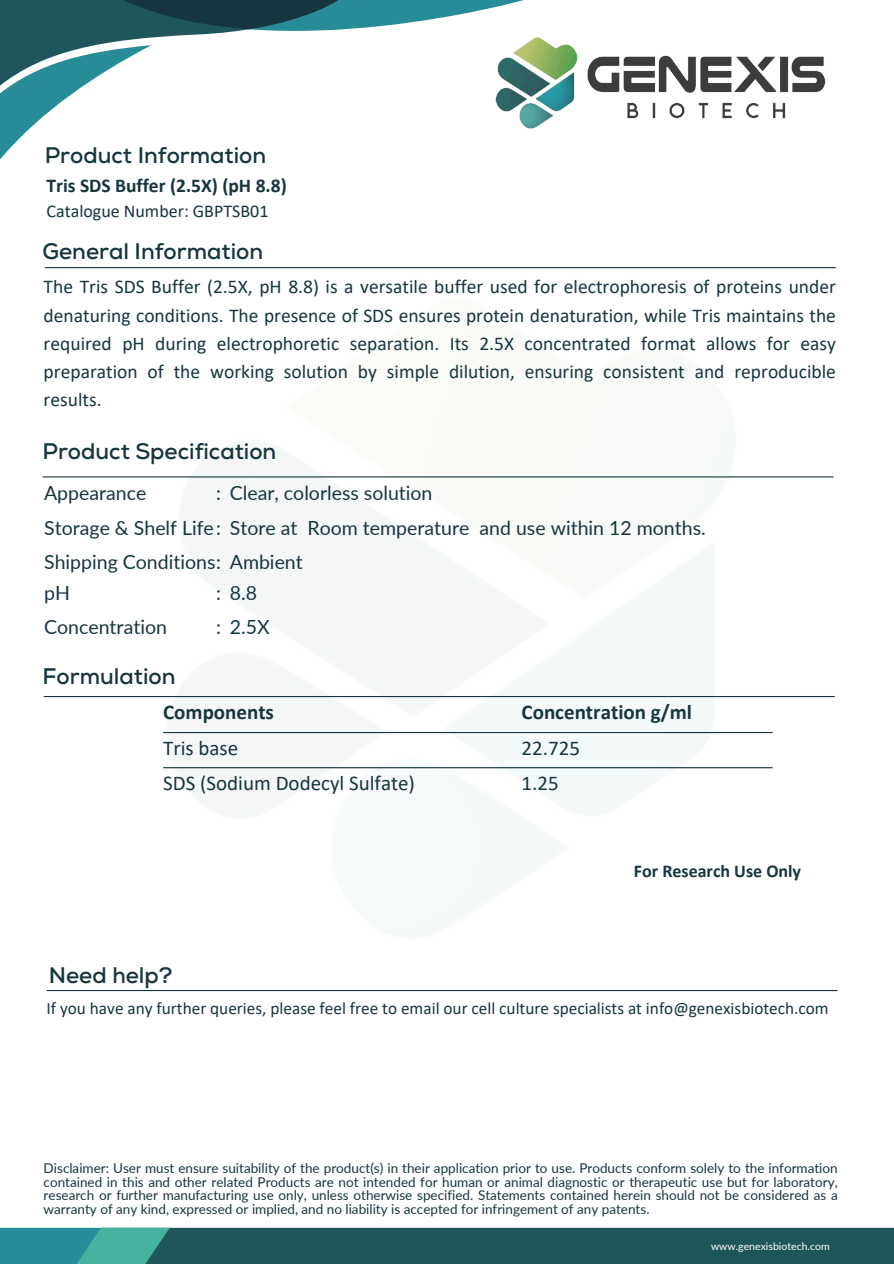
<style>
.page{position:relative;width:894px;height:1264px;background:#fff}
.page>*{position:absolute;margin:0;border:0;box-sizing:border-box;transform-origin:0 0}
.t1{font:700 22.5px "Nexa";color:#15363f}
.t2{font:21px "Calibri";color:#15363f}
.t3{font:700 21px "Calibri";color:#15363f}
.t4{font:19.5px/28.2px "Calibri";color:#15363f;text-align:justify}
.t5{font:19.5px "Lato";color:#15363f}
.t6{font:700 19.5px "Calibri";color:#15363f}
.t7{font:18px "Calibri";color:#15363f}
.t8{font:700 18px "Calibri";color:#15363f}
.t9{font:17.25px "Calibri";color:#15363f}
.t10{font:13.5px/13.5px "Lato";color:#15363f;text-align:justify}
.t11{font:10.5px "Lato";color:#fff}
</style>
<div class="page">
<svg style="left:0;top:1227px;width:893px;height:36px;background:#276569"></svg>
<img style="left:523px;top:37px;width:303px;height:92px">
<hr style="left:43px;top:476px;width:789px;height:1px;background:#15363f">
<hr style="left:163px;top:732px;width:609px;height:1px;background:#15363f">
<hr style="left:163px;top:767px;width:609px;height:1px;background:#15363f">
<hr style="left:44px;top:696px;width:790px;height:1px;background:#15363f">
<hr style="left:47px;top:989px;width:789px;height:2px;background:#15363f">
<svg style="left:0;top:0;width:523px;height:159px"></svg>
<hr style="left:45px;top:267px;width:790px;height:1px;background:#15363f">
<p class="t1" style="left:45px;top:141px;width:223px">Product Information</p>
<p class="t6" style="left:46px;top:177px;width:242px">Tris SDS Buffer (2.5X) (pH 8.8)</p>
<p class="t7" style="left:46px;top:203px;width:223px">Catalogue Number: GBPTSB01</p>
<p class="t1" style="left:42px;top:238px;width:222px">General Information</p>
<h1 class="t4" style="left:44px;top:274px;width:793px">The Tris SDS Buffer (2.5X, pH 8.8) is a versatile buffer used for electrophoresis of proteins under denaturing conditions. The presence of SDS ensures protein denaturation, while Tris maintains the required pH during electrophoretic separation. Its 2.5X concentrated format allows for easy preparation of the working solution by simple dilution, ensuring consistent and reproducible results.</h1>
<p class="t1" style="left:42px;top:438px;width:235px">Product Specification</p>
<p class="t5" style="left:44px;top:481px;width:104px">Appearance</p>
<p class="t5" style="left:216px;top:481px;width:218px">: Clear, colorless solution</p>
<h2 class="t5" style="left:44px;top:515px;width:663px">Storage &amp; Shelf Life: Store at Room temperature and use within 12 months.</h2>
<p class="t5" style="left:44px;top:549px;width:260px">Shipping Conditions: Ambient</p>
<p class="t5" style="left:44px;top:581px;width:27px">pH</p>
<p class="t5" style="left:216px;top:581px;width:42px">: 8.8</p>
<p class="t5" style="left:44px;top:615px;width:124px">Concentration</p>
<p class="t5" style="left:216px;top:615px;width:55px">: 2.5X</p>
<h1 class="t1" style="left:42px;top:663px;width:134px">Formulation</h1>
<p class="t3" style="left:163px;top:703px;width:112px">Components</p>
<p class="t3" style="left:521px;top:703px;width:172px">Concentration g/ml</p>
<p class="t2" style="left:163px;top:738px;width:77px">Tris base</p>
<p class="t2" style="left:521px;top:738px;width:60px">22.725</p>
<p class="t2" style="left:163px;top:774px;width:253px">SDS (Sodium Dodecyl Sulfate)</p>
<p class="t2" style="left:521px;top:774px;width:39px">1.25</p>
<p class="t1" style="left:49px;top:961px;width:125px">Need help?</p>
<p class="t8" style="left:633px;top:863px;width:169px">For Research Use Only</p>
<p class="t9" style="left:46px;top:1001px;width:783px">If you have any further queries, please feel free to email our cell culture specialists at info@genexisbiotech.com</p>
<p class="t10" style="left:44px;top:1161px;width:795px">Disclaimer: User must ensure suitability of the product(s) in their application prior to use. Products conform solely to the information contained in this and other related Products are not intended for human or animal diagnostic or therapeutic use but for laboratory, research or further manufacturing use only, unless otherwise specified. Statements contained herein should not be considered as a warranty of any kind, expressed or implied, and no liability is accepted for infringement of any patents.</p>
<p class="t11" style="left:710px;top:1239px;width:120px">www.genexisbiotech.com</p>
</div>
